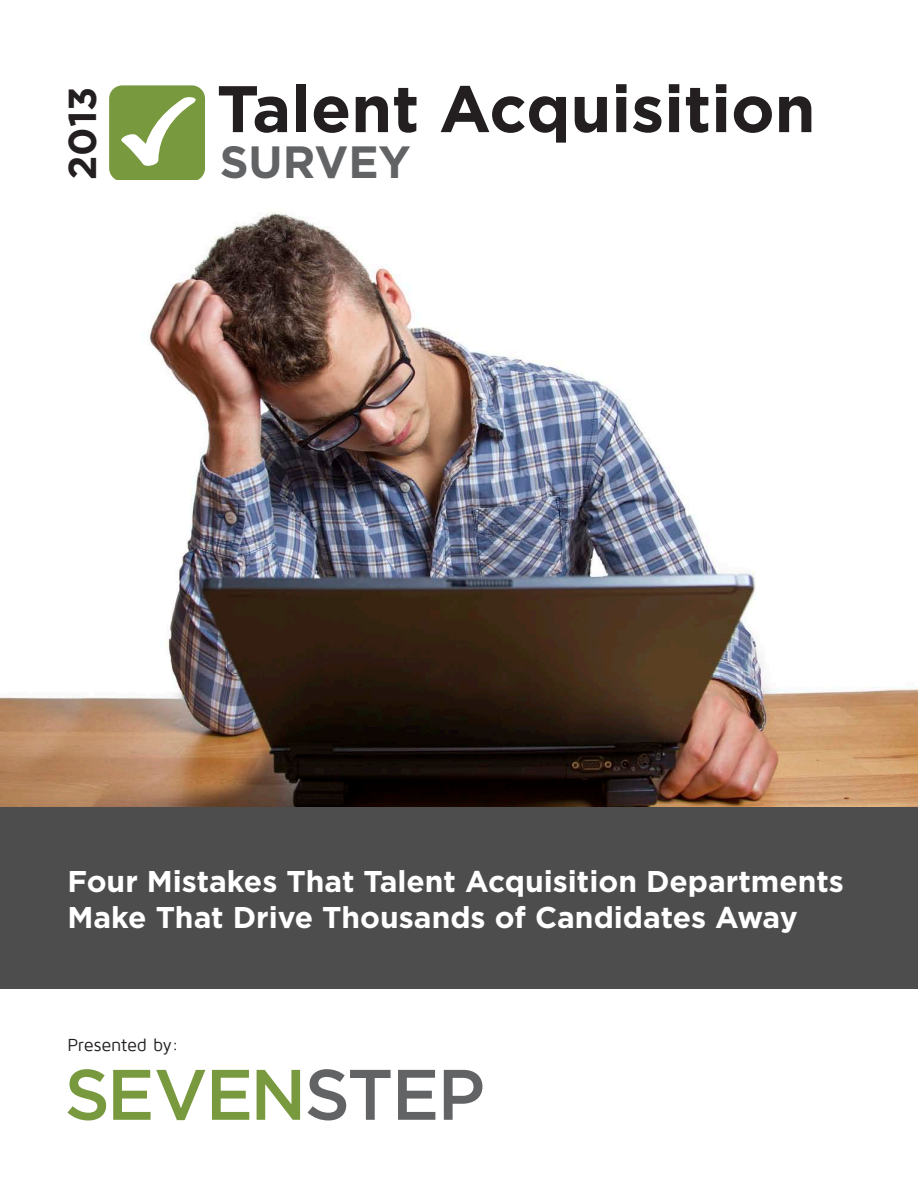
<style>
.page{position:relative;width:918px;height:1188px;background:#fff}
.page>*{position:absolute;margin:0;border:0;box-sizing:border-box;transform-origin:0 0}
.t1{font:700 65.7px "Gotham";color:#231f20}
.t2{font:700 45.15px "Gotham";color:#626365}
.t3{font:700 39px "Gotham";color:#231f20}
.t4{font:700 30px "Gotham";color:#fff}
.t5{font:18px "Maven Pro";letter-spacing:-.015em;color:#231f20}
</style>
<div class="page">
<svg style="left:68px;top:1069px;width:38px;height:51px"></svg>
<svg style="left:113px;top:1070px;width:92px;height:50px"></svg>
<svg style="left:212px;top:1070px;width:37px;height:50px"></svg>
<svg style="left:257px;top:1070px;width:43px;height:50px"></svg>
<svg style="left:308px;top:1069px;width:83px;height:51px"></svg>
<svg style="left:398px;top:1070px;width:37px;height:50px"></svg>
<svg style="left:444px;top:1070px;width:38px;height:50px"></svg>
<div style="left:109px;top:85px;width:96px;height:96px;background:#78993d;border-radius:13px"></div>
<svg style="left:121px;top:97px;width:75px;height:69px"></svg>
<div style="left:0;top:807px;width:918px;height:181px;background:#4d4d4d"></div>
<img style="left:0;top:180px;width:918px;height:626px">
<p class="t3" style="left:56px;top:180px;width:95px;rotate:-90deg">2013</p>
<p class="t1" style="left:217px;top:65px;width:600px">Talent Acquisition</p>
<p class="t2" style="left:220px;top:132px;width:193px">SURVEY</p>
<p class="t4" style="left:68px;top:862px;width:778px">Four Mistakes That Talent Acquisition Departments</p>
<p class="t4" style="left:68px;top:898px;width:732px">Make That Drive Thousands of Candidates Away</p>
<p class="t5" style="left:68px;top:1036px;width:113px">Presented by:</p>
</div>
